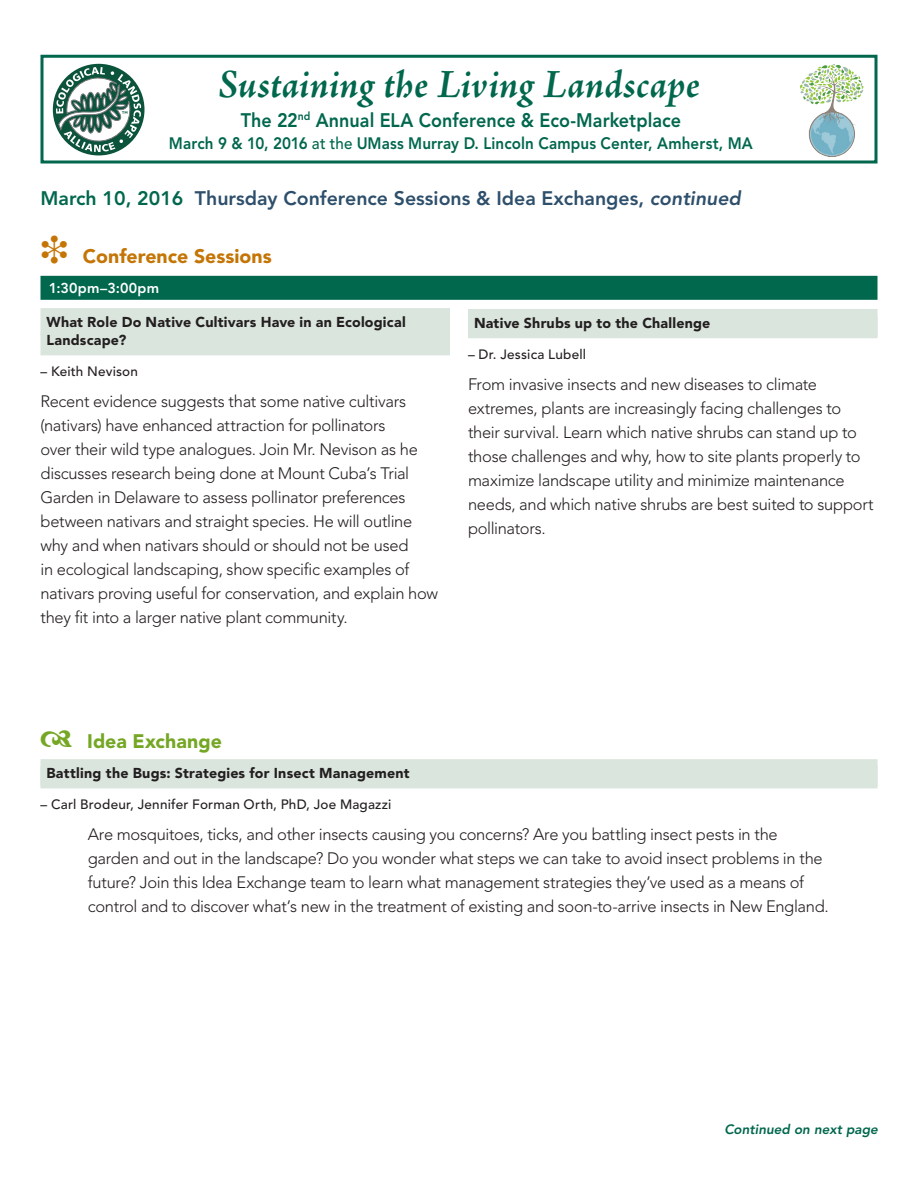
<style>
.page{position:relative;width:918px;height:1188px;background:#fff}
.page>*{position:absolute;margin:0;border:0;box-sizing:border-box;transform-origin:0 0}
.t1{font:italic 700 40.5px "Adobe Jenson Pro";letter-spacing:.005em;color:#01674d;scale:.94 1}
.t2{font:800 19.5px "Avenir LT Std";color:#2e4f6b}
.t3{font:800 19.5px "Avenir LT Std";color:#01674d;scale:.92 1}
.t4{font:900 19.5px "Avenir LT Std";color:#c47506}
.author{font:900 19.5px "Avenir LT Std";color:#75a725}
.confSessions{font:300 16.5px/24px "Avenir LT Std";letter-spacing:-.02em;color:#231f20}
.IdeaExchange{font:300 16.5px/24px "Avenir LT Std";letter-spacing:-.015em;color:#231f20}
.t5{font:800 16.5px "Avenir LT Std";letter-spacing:.005em;color:#01674d;scale:.92 1}
.title_IDEAS_2{font:900 14.25px/18px "Avenir LT Std";letter-spacing:.015em;color:#231f20}
.Dark_Time{font:800 14.25px "Avenir LT Std";letter-spacing:.02em;color:#fff}
.author-2{font:500 13.5px "Avenir LT Std";letter-spacing:.015em;color:#231f20}
.t6{font:italic 800 13.5px "Avenir LT Std";color:#01674d}
.s1{font-weight:500}
.s2{color:#01674d}
.s3{font-style:italic}
</style>
<div class="page">
<div style="left:40px;top:55px;width:838px;height:109px;border:3px solid #01674d"></div>
<img style="left:801px;top:64px;width:63px;height:92px">
<div style="left:53px;top:64px;width:92px;height:91px;background:#0c533c;border-radius:50%"></div>
<svg style="left:56px;top:67px;width:85px;height:85px"></svg>
<div style="left:40px;top:276px;width:838px;height:24px;background:#01674d"></div>
<div style="left:40px;top:308px;width:410px;height:27px;background:#dae5dd"></div>
<div style="left:40px;top:333px;width:410px;height:22px;background:#dae5dd"></div>
<div style="left:468px;top:309px;width:410px;height:27px;background:#dae5dd"></div>
<div style="left:468px;top:316px;width:410px;height:22px;background:#dae5dd"></div>
<div style="left:40px;top:759px;width:838px;height:27px;background:#dae5dd"></div>
<div style="left:40px;top:766px;width:838px;height:22px;background:#dae5dd"></div>
<h1 class="t1" style="left:218px;top:61px;width:514px">Sustaining the Living Landscape</h1>
<p class="t3" style="left:241px;top:109px;width:480px">The 22<sup>nd</sup> Annual ELA Conference &amp; Eco-Marketplace</p>
<p class="t5" style="left:169px;top:134px;width:636px">March 9 &amp; 10, 2016 <span class="s1">at the</span> UMass Murray D. Lincoln Campus Center, Amherst, MA</p>
<p class="t2" style="left:40px;top:187px;width:702px"><span class="s2">March 10, 2016</span> Thursday Conference Sessions &amp; Idea Exchanges, <span class="s3">continued</span></p>
<p class="t4" style="left:40px;top:244px;width:233px">❉ Conference Sessions</p>
<p class="Dark_Time" style="left:49px;top:280px;width:112px">1:30pm–3:00pm</p>
<p class="title_IDEAS_2" style="left:46px;top:313px;width:361px">What Role Do Native Cultivars Have in an Ecological<br>Landscape?</p>
<p class="author-2" style="left:40px;top:364px;width:99px">– Keith Nevison</p>
<p class="confSessions" style="left:40px;top:389px;width:399px">Recent evidence suggests that some native cultivars (nativars) have enhanced attraction for pollinators<br>over their wild type analogues. Join Mr. Nevison as he discusses research being done at Mount Cuba’s Trial Garden in Delaware to assess pollinator preferences between nativars and straight species. He will outline why and when nativars should or should not be used<br>in ecological landscaping, show specific examples of nativars proving useful for conservation, and explain how they fit into a larger native plant community.</p>
<p class="title_IDEAS_2" style="left:474px;top:314px;width:238px">Native Shrubs up to the Challenge</p>
<p class="author-2" style="left:468px;top:347px;width:120px">– Dr. Jessica Lubell</p>
<p class="confSessions" style="left:468px;top:372px;width:407px">From invasive insects and new diseases to climate extremes, plants are increasingly facing challenges to their survival. Learn which native shrubs can stand up to those challenges and why, how to site plants properly to maximize landscape utility and minimize maintenance needs, and which native shrubs are best suited to support pollinators.</p>
<p class="author" style="left:87px;top:730px;width:136px">Idea Exchange</p>
<p class="title_IDEAS_2" style="left:46px;top:764px;width:365px">Battling the Bugs: Strategies for Insect Management</p>
<p class="author-2" style="left:40px;top:797px;width:352px">– Carl Brodeur, Jennifer Forman Orth, PhD, Joe Magazzi</p>
<p class="IdeaExchange" style="left:88px;top:822px;width:742px">Are mosquitoes, ticks, and other insects causing you concerns? Are you battling insect pests in the garden and out in the landscape? Do you wonder what steps we can take to avoid insect problems in the future? Join this Idea Exchange team to learn what management strategies they’ve used as a means of control and to discover what’s new in the treatment of existing and soon-to-arrive insects in New England.</p>
<p class="t6" style="left:724px;top:1121px;width:155px">Continued on next page</p>
</div>
